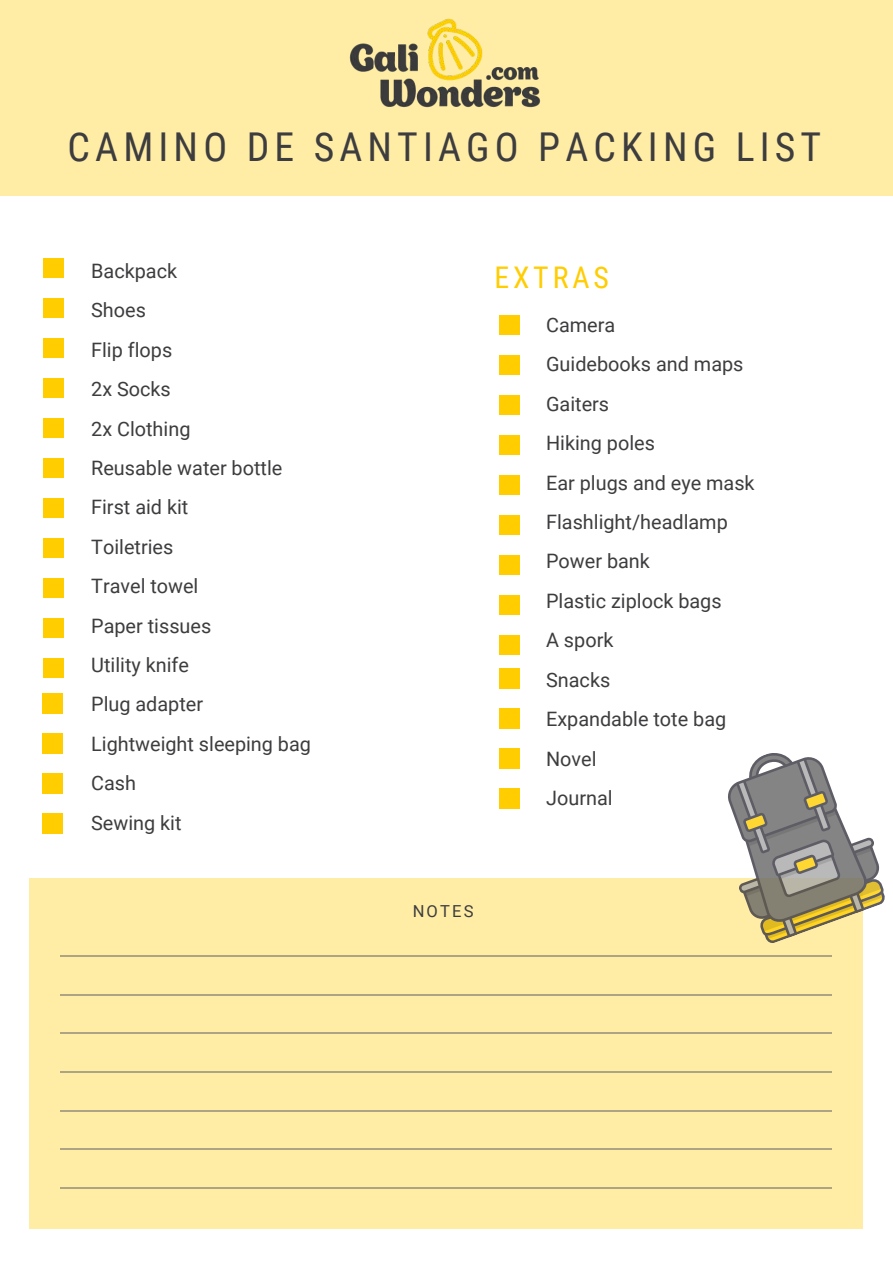
<style>
.page{position:relative;width:893px;height:1263px;background:#fff}
.page>*{position:absolute;margin:0;border:0;box-sizing:border-box;transform-origin:0 0}
.t1{font:39.75px "Roboto Condensed";letter-spacing:.13em;color:#3d3d3f}
.t2{font:29.85px "Roboto Condensed";letter-spacing:.13em;color:#ffcd00}
.t3{font:19.8px/39.5px "Roboto";color:#3d3d3f}
.t4{font:16.5px "Roboto";letter-spacing:.13em;color:#3d3d3f}
</style>
<div class="page">
<div style="left:0;top:0;width:893px;height:196px;background:#ffeda6"></div>
<div style="left:43px;top:338px;width:20px;height:20px;background:#ffcd00"></div>
<div style="left:43px;top:378px;width:20px;height:20px;background:#ffcd00"></div>
<div style="left:43px;top:418px;width:20px;height:20px;background:#ffcd00"></div>
<div style="left:43px;top:298px;width:20px;height:20px;background:#ffcd00"></div>
<div style="left:43px;top:258px;width:20px;height:20px;background:#ffcd00"></div>
<div style="left:43px;top:498px;width:20px;height:20px;background:#ffcd00"></div>
<div style="left:43px;top:618px;width:20px;height:20px;background:#ffcd00"></div>
<div style="left:43px;top:658px;width:20px;height:20px;background:#ffcd00"></div>
<div style="left:43px;top:538px;width:20px;height:20px;background:#ffcd00"></div>
<div style="left:43px;top:578px;width:20px;height:20px;background:#ffcd00"></div>
<div style="left:43px;top:458px;width:20px;height:20px;background:#ffcd00"></div>
<div style="left:500px;top:395px;width:20px;height:20px;background:#ffcd00"></div>
<div style="left:500px;top:435px;width:20px;height:20px;background:#ffcd00"></div>
<div style="left:500px;top:475px;width:20px;height:20px;background:#ffcd00"></div>
<div style="left:500px;top:355px;width:20px;height:20px;background:#ffcd00"></div>
<div style="left:500px;top:315px;width:20px;height:20px;background:#ffcd00"></div>
<div style="left:500px;top:555px;width:20px;height:20px;background:#ffcd00"></div>
<div style="left:500px;top:595px;width:20px;height:20px;background:#ffcd00"></div>
<div style="left:500px;top:635px;width:20px;height:20px;background:#ffcd00"></div>
<div style="left:500px;top:515px;width:20px;height:20px;background:#ffcd00"></div>
<div style="left:43px;top:774px;width:20px;height:20px;background:#ffcd00"></div>
<div style="left:43px;top:814px;width:20px;height:20px;background:#ffcd00"></div>
<div style="left:43px;top:734px;width:20px;height:20px;background:#ffcd00"></div>
<div style="left:43px;top:694px;width:20px;height:20px;background:#ffcd00"></div>
<div style="left:29px;top:878px;width:833px;height:350px;background:#ffeda6"></div>
<div style="left:500px;top:749px;width:20px;height:20px;background:#ffcd00"></div>
<div style="left:500px;top:789px;width:20px;height:20px;background:#ffcd00"></div>
<div style="left:500px;top:709px;width:20px;height:20px;background:#ffcd00"></div>
<div style="left:500px;top:669px;width:20px;height:20px;background:#ffcd00"></div>
<hr style="left:60px;top:955px;width:50px;height:2px;background:#666">
<hr style="left:110px;top:955px;width:137px;height:2px;background:#666">
<hr style="left:247px;top:955px;width:137px;height:2px;background:#666">
<hr style="left:384px;top:955px;width:137px;height:2px;background:#666">
<hr style="left:521px;top:955px;width:137px;height:2px;background:#666">
<hr style="left:658px;top:955px;width:124px;height:2px;background:#666">
<hr style="left:782px;top:955px;width:49px;height:2px;background:#666">
<hr style="left:782px;top:994px;width:49px;height:1px;background:#666">
<hr style="left:782px;top:1032px;width:49px;height:2px;background:#666">
<hr style="left:782px;top:1071px;width:49px;height:1px;background:#666">
<hr style="left:782px;top:1110px;width:49px;height:1px;background:#666">
<hr style="left:782px;top:1148px;width:49px;height:2px;background:#666">
<hr style="left:782px;top:1187px;width:49px;height:1px;background:#666">
<hr style="left:60px;top:994px;width:50px;height:1px;background:#666">
<hr style="left:60px;top:1032px;width:50px;height:2px;background:#666">
<hr style="left:60px;top:1071px;width:50px;height:1px;background:#666">
<hr style="left:60px;top:1110px;width:50px;height:1px;background:#666">
<hr style="left:60px;top:1148px;width:50px;height:2px;background:#666">
<hr style="left:60px;top:1187px;width:50px;height:1px;background:#666">
<hr style="left:110px;top:994px;width:137px;height:1px;background:#666">
<hr style="left:110px;top:1032px;width:137px;height:2px;background:#666">
<hr style="left:110px;top:1071px;width:137px;height:1px;background:#666">
<hr style="left:110px;top:1110px;width:137px;height:1px;background:#666">
<hr style="left:110px;top:1148px;width:137px;height:2px;background:#666">
<hr style="left:110px;top:1187px;width:137px;height:1px;background:#666">
<hr style="left:247px;top:994px;width:137px;height:1px;background:#666">
<hr style="left:247px;top:1032px;width:137px;height:2px;background:#666">
<hr style="left:247px;top:1071px;width:137px;height:1px;background:#666">
<hr style="left:247px;top:1110px;width:137px;height:1px;background:#666">
<hr style="left:247px;top:1148px;width:137px;height:2px;background:#666">
<hr style="left:247px;top:1187px;width:137px;height:1px;background:#666">
<hr style="left:384px;top:994px;width:137px;height:1px;background:#666">
<hr style="left:384px;top:1032px;width:137px;height:2px;background:#666">
<hr style="left:384px;top:1071px;width:137px;height:1px;background:#666">
<hr style="left:384px;top:1110px;width:137px;height:1px;background:#666">
<hr style="left:384px;top:1148px;width:137px;height:2px;background:#666">
<hr style="left:384px;top:1187px;width:137px;height:1px;background:#666">
<hr style="left:521px;top:994px;width:137px;height:1px;background:#666">
<hr style="left:521px;top:1032px;width:137px;height:2px;background:#666">
<hr style="left:521px;top:1071px;width:137px;height:1px;background:#666">
<hr style="left:521px;top:1110px;width:137px;height:1px;background:#666">
<hr style="left:521px;top:1148px;width:137px;height:2px;background:#666">
<hr style="left:521px;top:1187px;width:137px;height:1px;background:#666">
<hr style="left:658px;top:994px;width:124px;height:1px;background:#666">
<hr style="left:658px;top:1032px;width:124px;height:2px;background:#666">
<hr style="left:658px;top:1071px;width:124px;height:1px;background:#666">
<hr style="left:658px;top:1110px;width:124px;height:1px;background:#666">
<hr style="left:658px;top:1148px;width:124px;height:2px;background:#666">
<hr style="left:658px;top:1187px;width:124px;height:1px;background:#666">
<img style="left:349px;top:18px;width:192px;height:90px">
<svg style="left:728px;top:753px;width:157px;height:192px"></svg>
<h1 class="t1" style="left:68px;top:124px;width:755px">CAMINO DE SANTIAGO PACKING LIST</h1>
<p class="t3" style="left:91px;top:251px;width:221px">Backpack<br>Shoes<br>Flip flops<br>2x Socks<br>2x Clothing<br>Reusable water bottle<br>First aid kit<br>Toiletries<br>Travel towel<br>Paper tissues<br>Utility knife<br>Plug adapter<br>Lightweight sleeping bag<br>Cash<br>Sewing kit</p>
<h2 class="t2" style="left:494px;top:260px;width:116px">EXTRAS</h2>
<p class="t3" style="left:546px;top:305px;width:210px">Camera<br>Guidebooks and maps<br>Gaiters<br>Hiking poles<br>Ear plugs and eye mask<br>Flashlight/headlamp<br>Power bank<br>Plastic ziplock bags<br>A spork<br>Snacks<br>Expandable tote bag<br>Novel<br>Journal</p>
<p class="t4" style="left:413px;top:901px;width:62px">NOTES</p>
</div>
